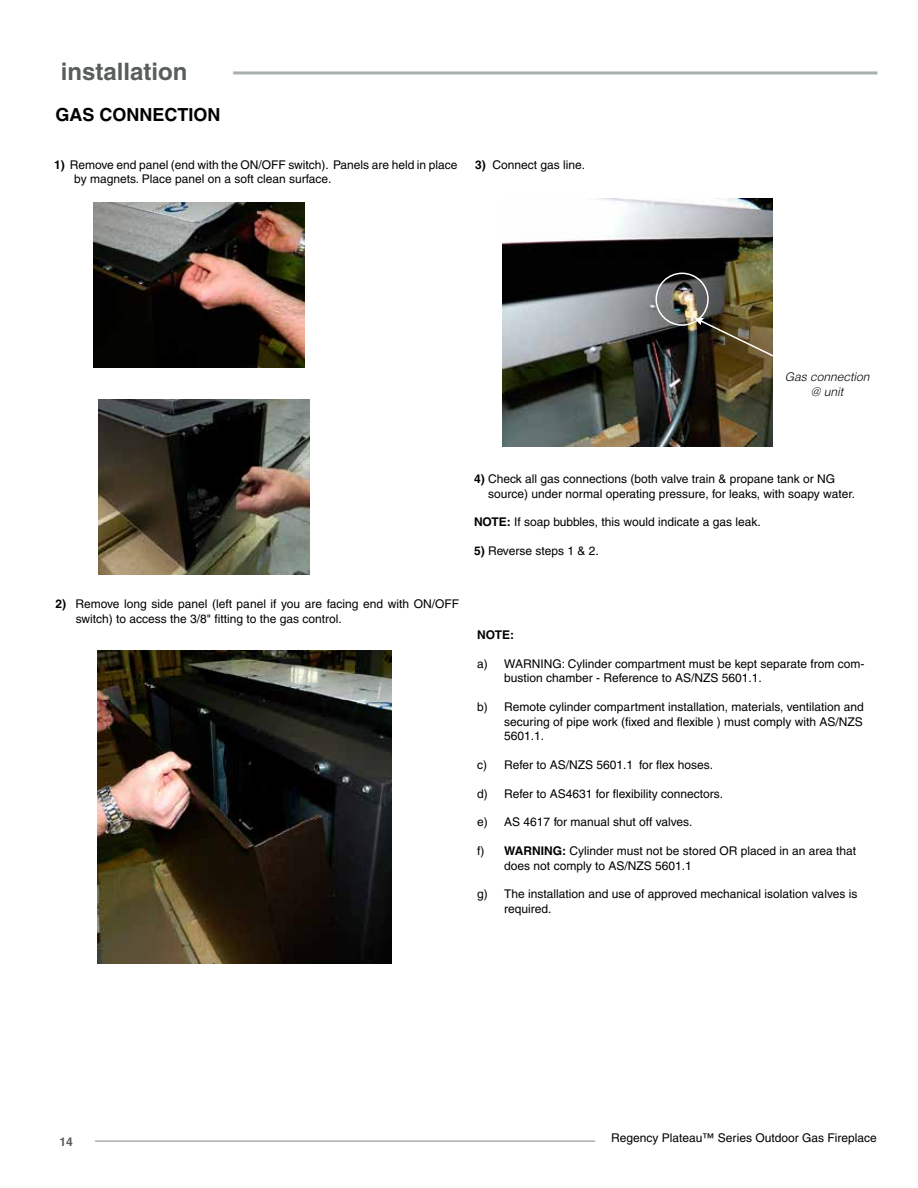
<style>
.page{position:relative;width:918px;height:1188px;background:#fff}
.page>*{position:absolute;margin:0;border:0;box-sizing:border-box;transform-origin:0 0}
.t1{font:700 24px "Helvetica";color:#585e5c}
.t2{font:700 18px "Helvetica";color:#000}
.t3{font:12px/14.4px "Helvetica";color:#000}
.t4{font:italic 300 12px/14.4px "Helvetica";color:#000;text-align:center}
.t5{font:700 12px "Helvetica";color:#000}
.t6{font:700 12px "Helvetica";color:#585e5c}
.s1{font-weight:700}
</style>
<div class="page">
<hr style="left:95px;top:1140px;width:500px;height:2px;background:#a9afb0">
<hr style="left:233px;top:71px;width:644px;height:3px;background:#a9afb0">
<img style="left:94px;top:202px;width:211px;height:165px">
<img style="left:98px;top:399px;width:212px;height:175px">
<img style="left:97px;top:650px;width:295px;height:313px">
<img style="left:502px;top:198px;width:270px;height:249px">
<div style="left:656px;top:273px;width:53px;height:53px;border:2px solid #fff;border-radius:50%"></div>
<svg style="left:693px;top:317px;width:80px;height:52px;background:#544628"></svg>
<h1 class="t1" style="left:61px;top:57px;width:128px">installation</h1>
<h2 class="t2" style="left:55px;top:103px;width:167px">GAS CONNECTION</h2>
<p class="t3" style="left:74px;top:157px;width:385px;text-indent:-20px"><span class="s1">1)</span> Remove end panel (end with the ON/OFF switch). Panels are held in place by magnets. Place panel on a soft clean surface.</p>
<p class="t3" style="left:475px;top:158px;width:111px"><span class="s1">3)</span> Connect gas line.</p>
<p class="t4" style="left:785px;top:369px;width:86px">Gas connection @ unit</p>
<p class="t3" style="left:488px;top:472px;width:369px;text-indent:-14px"><span class="s1">4)</span> Check all gas connections (both valve train &amp; propane tank or NG source) under normal operating pressure, for leaks, with soapy water.</p>
<p class="t3" style="left:474px;top:515px;width:288px"><span class="s1">NOTE:</span> If soap bubbles, this would indicate a gas leak.</p>
<p class="t3" style="left:474px;top:544px;width:126px"><span class="s1">5)</span> Reverse steps 1 &amp; 2.</p>
<p class="t3" style="left:76px;top:597px;width:385px;text-indent:-20px"><span class="s1">2)</span> Remove long side panel (left panel if you are facing end with ON/OFF switch) to access the 3/8" fitting to the gas control.</p>
<p class="t5" style="left:477px;top:628px;width:38px">NOTE:</p>
<p class="t3" style="left:504px;top:657px;width:362px;text-indent:-27px">a) WARNING: Cylinder compartment must be kept separate from com&shy;bustion chamber - Reference to AS/NZS 5601.1.</p>
<p class="t3" style="left:504px;top:700px;width:361px;text-align:justify;text-indent:-27px">b) Remote cylinder compartment installation, materials, ventilation and securing of pipe work (fixed and flexible ) must comply with AS/NZS 5601.1.</p>
<p class="t3" style="left:477px;top:757px;width:237px">c) Refer to AS/NZS 5601.1 for flex hoses.</p>
<p class="t3" style="left:477px;top:786px;width:247px">d) Refer to AS4631 for flexibility connectors.</p>
<p class="t3" style="left:477px;top:815px;width:217px">e) AS 4617 for manual shut off valves.</p>
<p class="t3" style="left:504px;top:844px;width:353px;text-indent:-27px">f) <span class="s1">WARNING:</span> Cylinder must not be stored OR placed in an area that does not comply to AS/NZS 5601.1</p>
<p class="t3" style="left:504px;top:887px;width:355px;text-indent:-27px">g) The installation and use of approved mechanical isolation valves is required.</p>
<p class="t6" style="left:60px;top:1134px;width:15px">14</p>
<p class="t3" style="left:611px;top:1131px;width:267px">Regency Plateau™ Series Outdoor Gas Fireplace</p>
</div>
